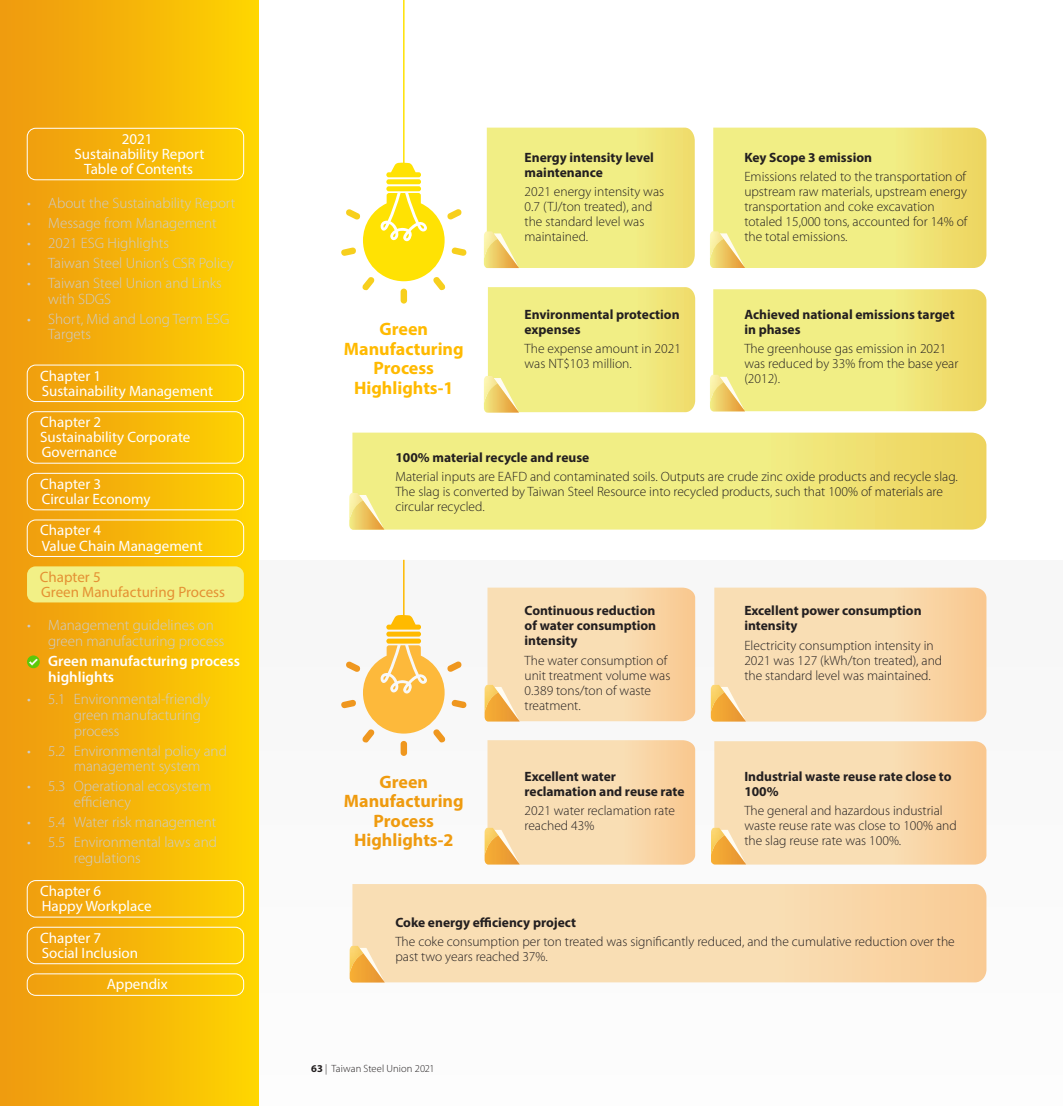
<style>
.page{position:relative;width:1063px;height:1106px;background:#fff}
.page>*{position:absolute;margin:0;border:0;box-sizing:border-box;transform-origin:0 0}
.標題{font:700 18px/19.5px "Myriad Pro";color:#ef9b0f;text-align:center}
.標題-2{font:700 18px/19.5px "Myriad Pro";color:#ffba00;text-align:center}
.t1{font:300 15px/15.8px "Myriad Pro";color:#ccc}
.Chapter_Ttile_0{font:15px/15px "Myriad Pro";color:#fff}
.Side_Head_2{font:600 15px/15.8px "Myriad Pro";color:#fff}
.Chapter_Ttile_5{font:15px/15px "Myriad Pro";color:#e49133}
.標題-3{font:300 13.5px/15px "Myriad Pro";color:#231f20}
.標題-4{font:700 13.5px/15px "Myriad Pro";color:#231f20}
.t2{font:300 10.5px "Myriad Pro";letter-spacing:.005em;color:#231f20}
.s1{font-weight:700}
</style>
<div class="page">
<div style="left:255px;top:560px;width:808px;height:546px;background:#fafafa"></div>
<svg style="left:352px;top:884px;width:634px;height:98px;background:#f9daae"></svg>
<svg style="left:485px;top:587px;width:210px;height:134px;background:#f8d9ac"></svg>
<svg style="left:485px;top:740px;width:210px;height:124px;background:#f8d9ab"></svg>
<img style="left:351px;top:945px;width:9px;height:2px">
<svg style="left:350px;top:947px;width:35px;height:35px"></svg>
<svg style="left:711px;top:587px;width:275px;height:134px;background:#f8d9ac"></svg>
<svg style="left:711px;top:741px;width:275px;height:123px;background:#f8d9ab"></svg>
<div style="left:386px;top:631px;width:35px;height:5px;background:#ffba00;border-radius:2px"></div>
<svg style="left:386px;top:615px;width:35px;height:14px"></svg>
<div style="left:386px;top:638px;width:35px;height:5px;background:#ffba00;border-radius:2px"></div>
<svg style="left:341px;top:645px;width:126px;height:111px"></svg>
<hr style="left:403px;top:560px;width:2px;height:60px;background:#ffba00">
<svg style="left:352px;top:432px;width:634px;height:97px;background:#f0e87e"></svg>
<hr style="left:403px;top:0;width:2px;height:168px;background:#ffe203">
<img style="left:350px;top:493px;width:9px;height:2px">
<svg style="left:349px;top:495px;width:35px;height:34px"></svg>
<svg style="left:484px;top:128px;width:211px;height:140px;background:#f0ea82"></svg>
<svg style="left:710px;top:128px;width:276px;height:140px;background:#f0e87f"></svg>
<svg style="left:484px;top:287px;width:211px;height:125px;background:#f0ea83"></svg>
<svg style="left:710px;top:289px;width:276px;height:122px;background:#f0e87f"></svg>
<div style="left:386px;top:179px;width:35px;height:5px;background:#ffe203;border-radius:2px"></div>
<svg style="left:386px;top:162px;width:35px;height:15px"></svg>
<div style="left:386px;top:186px;width:35px;height:5px;background:#ffe203;border-radius:2px"></div>
<svg style="left:341px;top:193px;width:126px;height:110px"></svg>
<div style="left:0;top:0;width:258px;height:1106px;background:linear-gradient(to right,#ee9811,#fed403)"></div>
<div style="left:27px;top:128px;width:217px;height:52px;border:1px solid #fff;border-radius:9px"></div>
<div style="left:27px;top:365px;width:217px;height:37px;border:1px solid #fff;border-radius:9px"></div>
<div style="left:27px;top:411px;width:217px;height:52px;border:1px solid #fff;border-radius:9px"></div>
<div style="left:27px;top:473px;width:217px;height:37px;border:1px solid #fff;border-radius:9px"></div>
<div style="left:27px;top:520px;width:217px;height:36px;border:1px solid #fff;border-radius:9px"></div>
<div style="left:27px;top:566px;width:217px;height:36px;background:#f2f086;border-radius:9px"></div>
<svg style="left:27px;top:655px;width:13px;height:13px"></svg>
<svg style="left:29px;top:658px;width:9px;height:7px"></svg>
<div style="left:27px;top:880px;width:217px;height:37px;border:1px solid #fff;border-radius:9px"></div>
<div style="left:27px;top:927px;width:217px;height:37px;border:1px solid #fff;border-radius:9px"></div>
<div style="left:27px;top:973px;width:217px;height:22px;border:1px solid #fff;border-radius:9px"></div>
<p class="Chapter_Ttile_0" style="left:74px;top:131px;width:131px;text-align:center">2021<br>Sustainability Report<br>Table of Contents</p>
<p class="t1" style="left:27px;top:195px;width:210px">• About the Sustainability Report</p>
<p class="t1" style="left:27px;top:215px;width:191px">• Message from Management</p>
<p class="t1" style="left:27px;top:235px;width:144px">• 2021 ESG Highlights</p>
<p class="t1" style="left:27px;top:255px;width:208px">• Taiwan Steel Union’s CSR Policy</p>
<p class="t1" style="left:48px;top:275px;width:175px;text-indent:-21px">• Taiwan Steel Union and Links with SDGS</p>
<p class="t1" style="left:48px;top:311px;width:183px;text-indent:-21px">• Short, Mid and Long Term ESG<br>Targets</p>
<p class="Chapter_Ttile_0" style="left:40px;top:368px;width:174px">Chapter 1<br>Sustainability Management</p>
<p class="Chapter_Ttile_0" style="left:40px;top:414px;width:152px">Chapter 2<br>Sustainability Corporate<br>Governance</p>
<p class="Chapter_Ttile_0" style="left:40px;top:476px;width:112px">Chapter 3<br>Circular Economy</p>
<p class="Chapter_Ttile_0" style="left:40px;top:522px;width:164px">Chapter 4<br>Value Chain Management</p>
<p class="Chapter_Ttile_5" style="left:40px;top:569px;width:187px">Chapter 5<br>Green Manufacturing Process</p>
<p class="t1" style="left:48px;top:617px;width:178px;text-indent:-21px">• Management guidelines on green manufacturing process</p>
<p class="Side_Head_2" style="left:48px;top:653px;width:193px">Green manufacturing process highlights</p>
<p class="t1" style="left:74px;top:691px;width:138px;text-indent:-47px">• 5.1 Environmental-friendly green manufacturing process</p>
<p class="t1" style="left:74px;top:742px;width:155px;text-indent:-47px">• 5.2 Environmental policy and management system</p>
<p class="t1" style="left:74px;top:778px;width:139px;text-indent:-47px">• 5.3 Operational ecosystem efficiency</p>
<p class="t1" style="left:27px;top:814px;width:191px">• 5.4 Water risk management</p>
<p class="t1" style="left:74px;top:834px;width:145px;text-indent:-47px">• 5.5 Environmental laws and regulations</p>
<p class="Chapter_Ttile_0" style="left:40px;top:883px;width:113px">Chapter 6<br>Happy Workplace</p>
<p class="Chapter_Ttile_0" style="left:40px;top:930px;width:99px">Chapter 7<br>Social Inclusion</p>
<p class="Chapter_Ttile_0" style="left:107px;top:976px;width:62px">Appendix</p>
<p class="標題-2" style="left:344px;top:319px;width:121px">Green<br>Manufacturing<br>Process</p>
<p class="標題-2" style="left:354px;top:377px;width:101px">Highlights-1</p>
<p class="標題-4" style="left:525px;top:149px;width:131px">Energy intensity level maintenance</p>
<p class="標題-3" style="left:525px;top:184px;width:141px">2021 energy intensity was<br>0.7 (TJ/ton treated), and the standard level was maintained.</p>
<p class="標題-4" style="left:525px;top:306px;width:157px">Environmental protection expenses</p>
<p class="標題-3" style="left:525px;top:341px;width:158px">The expense amount in 2021 was NT$103 million.</p>
<p class="標題-4" style="left:744px;top:149px;width:129px">Key Scope 3 emission</p>
<p class="標題-3" style="left:744px;top:169px;width:225px">Emissions related to the transportation of upstream raw materials, upstream energy transportation and coke excavation totaled 15,000 tons, accounted for 14% of the total emissions.</p>
<p class="標題-4" style="left:744px;top:306px;width:212px">Achieved national emissions target in phases</p>
<p class="標題-3" style="left:744px;top:341px;width:216px">The greenhouse gas emission in 2021 was reduced by 33% from the base year</p>
<p class="標題-3" style="left:744px;top:371px;width:37px">(2012).</p>
<p class="標題-4" style="left:395px;top:449px;width:195px">100% material recycle and reuse</p>
<p class="標題-3" style="left:395px;top:469px;width:564px">Material inputs are EAFD and contaminated soils. Outputs are crude zinc oxide products and recycle slag.<br>The slag is converted by Taiwan Steel Resource into recycled products, such that 100% of materials are circular recycled.</p>
<p class="標題" style="left:344px;top:771px;width:121px">Green<br>Manufacturing<br>Process</p>
<p class="標題" style="left:354px;top:829px;width:101px">Highlights-2</p>
<p class="標題-4" style="left:525px;top:603px;width:133px;text-align:justify">Continuous reduction of water consumption intensity</p>
<p class="標題-3" style="left:525px;top:652px;width:147px">The water consumption of unit treatment volume was<br>0.389 tons/ton of waste treatment.</p>
<p class="標題-4" style="left:525px;top:768px;width:162px">Excellent water reclamation and reuse rate</p>
<p class="標題-3" style="left:525px;top:803px;width:152px">2021 water reclamation rate</p>
<p class="標題-3" style="left:525px;top:818px;width:71px">reached 43%</p>
<p class="標題-4" style="left:744px;top:603px;width:179px">Excellent power consumption intensity</p>
<p class="標題-3" style="left:744px;top:637px;width:199px">Electricity consumption intensity in<br>2021 was 127 (kWh/ton treated), and the standard level was maintained.</p>
<p class="標題-4" style="left:744px;top:768px;width:209px">Industrial waste reuse rate close to<br>100%</p>
<p class="標題-3" style="left:744px;top:803px;width:214px">The general and hazardous industrial waste reuse rate was close to 100% and the slag reuse rate was 100%.</p>
<p class="標題-4" style="left:395px;top:914px;width:182px">Coke energy efficiency project</p>
<p class="標題-3" style="left:395px;top:933px;width:561px">The coke consumption per ton treated was significantly reduced, and the cumulative reduction over the past two years reached 37%.</p>
<p class="t2" style="left:311px;top:1062px;width:125px"><span class="s1">63</span> | Taiwan Steel Union 2021</p>
</div>
